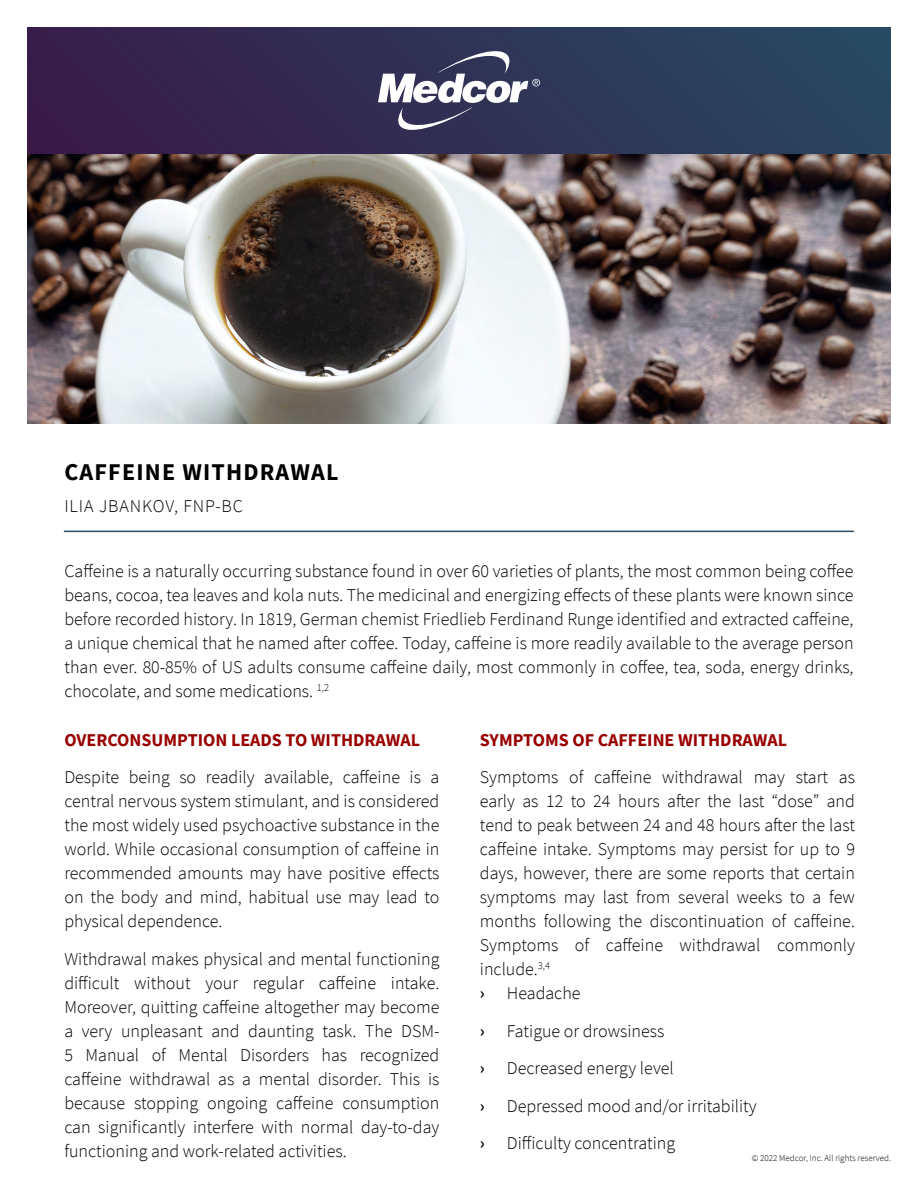
<style>
.page{position:relative;width:918px;height:1188px;background:#fff}
.page>*{position:absolute;margin:0;border:0;box-sizing:border-box;transform-origin:0 0}
.t1{font:700 24px "Source Sans Pro";letter-spacing:.05em;color:#000}
.t2{font:300 18px/24px "Source Sans Pro";color:#000;text-align:justify}
.t3{font:700 18px "Source Sans Pro";color:#900}
.t4{font:300 18px "Source Sans Pro";letter-spacing:.05em;color:#000}
.t5{font:300 9px "Source Sans Pro";color:#000}
.s1{font-weight:600}
</style>
<div class="page">
<div style="left:27px;top:27px;width:864px;height:127px;background:linear-gradient(to right,#381b48,#284862)"></div>
<svg style="left:378px;top:51px;width:162px;height:79px"></svg>
<img style="left:27px;top:154px;width:864px;height:269px">
<hr style="left:64px;top:531px;width:790px;height:1px;background:#274c64">
<h1 class="t1" style="left:64px;top:456px;width:276px">CAFFEINE WITHDRAWAL</h1>
<p class="t4" style="left:64px;top:495px;width:180px">ILIA JBANKOV, FNP-BC</p>
<p class="t2" style="left:64px;top:559px;width:791px">Caffeine is a naturally occurring substance found in over 60 varieties of plants, the most common being coffee beans, cocoa, tea leaves and kola nuts. The medicinal and energizing effects of these plants were known since before recorded history. In 1819, German chemist Friedlieb Ferdinand Runge identified and extracted caffeine, a unique chemical that he named after coffee. Today, caffeine is more readily available to the average person than ever. 80-85% of US adults consume caffeine daily, most commonly in coffee, tea, soda, energy drinks, chocolate, and some medications. <sup>1,2</sup></p>
<p class="t3" style="left:64px;top:728px;width:357px">OVERCONSUMPTION LEADS TO WITHDRAWAL</p>
<p class="t2" style="left:64px;top:765px;width:377px">Despite being so readily available, caffeine is a central nervous system stimulant, and is considered the most widely used psychoactive substance in the world. While occasional consumption of caffeine in recommended amounts may have positive effects on the body and mind, habitual use may lead to physical dependence.</p>
<p class="t2" style="left:64px;top:947px;width:377px">Withdrawal makes physical and mental functioning difficult without your regular caffeine intake.<br>Moreover, quitting caffeine altogether may become a very unpleasant and daunting task. The DSM-5 Manual of Mental Disorders has recognized caffeine withdrawal as a mental disorder. This is because stopping ongoing caffeine consumption can significantly interfere with normal day-to-day functioning and work-related activities.</p>
<p class="t3" style="left:480px;top:727px;width:309px">SYMPTOMS OF CAFFEINE WITHDRAWAL</p>
<p class="t2" style="left:480px;top:765px;width:377px;text-align:left">Symptoms of caffeine withdrawal may start as early as 12 to 24 hours after the last “dose” and tend to peak between 24 and 48 hours after the last caffeine intake. Symptoms may persist for up to 9 days, however, there are some reports that certain symptoms may last from several weeks to a few months following the discontinuation of caffeine.<br>Symptoms of caffeine withdrawal commonly include.<sup>3,4<br></sup><span class="s1">›</span> Headache</p>
<p class="t2" style="left:480px;top:1012px;width:278px;line-height:37.5px;text-align:left"><span class="s1">›</span> Fatigue or drowsiness<br><span class="s1">›</span> Decreased energy level<br><span class="s1">›</span> Depressed mood and/or irritability <span class="s1">›</span> Difficulty concentrating</p>
<p class="t5" style="left:752px;top:1152px;width:141px">© 2022 Medcor, Inc. All rights reserved.</p>
</div>
